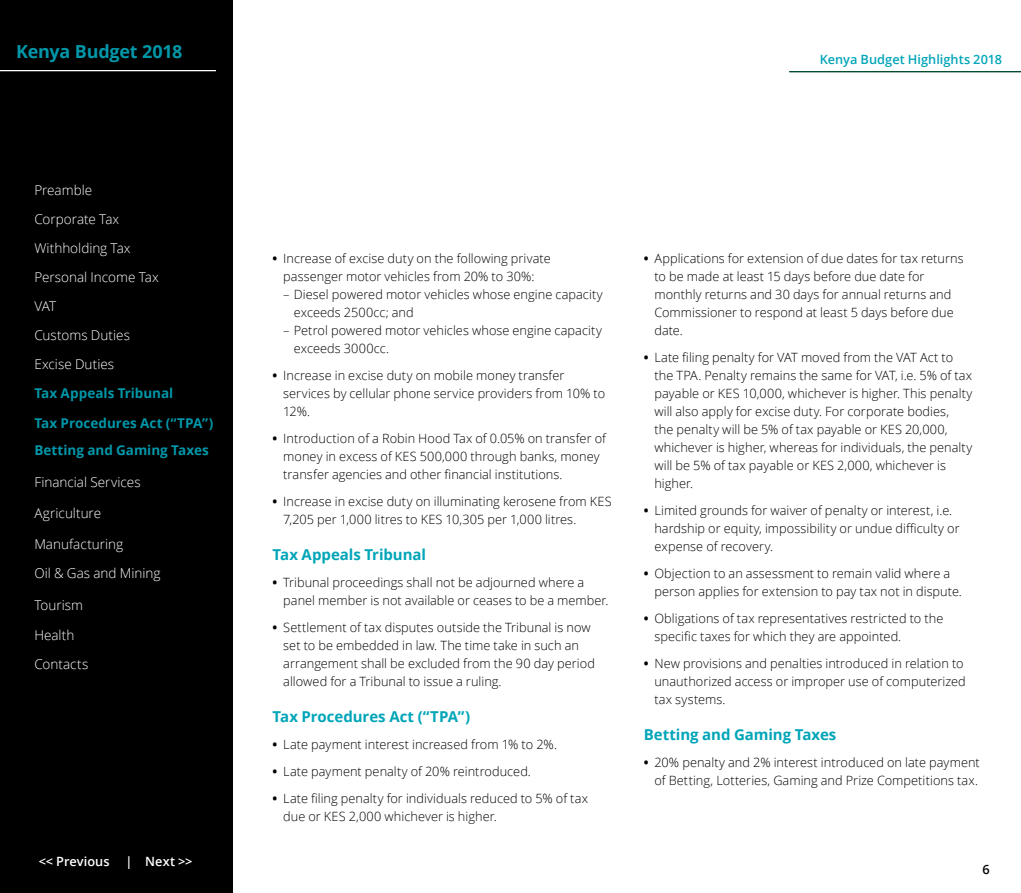
<style>
.page{position:relative;width:1021px;height:893px;background:#fff}
.page>*{position:absolute;margin:0;border:0;box-sizing:border-box;transform-origin:0 0}
.t1{font:700 18px "Open Sans";letter-spacing:-.01em;color:#0097a9}
.t2{font:700 15px "Open Sans";letter-spacing:-.005em;color:#00a5b8}
.t3{font:300 13.5px/29.1px "Open Sans";color:#fff}
.t4{font:700 13.5px/29.1px "Open Sans";color:#0097a9}
.t5{font:300 12.75px/18px "Open Sans";letter-spacing:.005em;color:#000}
.t6{font:600 12.75px "Open Sans";color:#00a5b8}
.t7{font:600 12.75px "Open Sans";letter-spacing:.005em;color:#fff}
.t8{font:600 12.75px "Open Sans";color:#000}
.s1{font-weight:700}
</style>
<div class="page">
<div style="left:0;top:0;width:232px;height:893px;background:#000"></div>
<hr style="left:789px;top:71px;width:231px;height:1px;background:#00492c">
<hr style="left:789px;top:72px;width:231px;height:1px;background:#00492c">
<hr style="left:0;top:70px;width:216px;height:1px;background:#fff">
<hr style="left:0;top:71px;width:216px;height:1px;background:#fff">
<h1 class="t1" style="left:16px;top:38px;width:168px">Kenya Budget 2018</h1>
<p class="t3" style="left:34px;top:175px;width:126px">Preamble<br>Corporate Tax<br>Withholding Tax<br>Personal Income Tax<br>VAT<br>Customs Duties<br>Excise Duties</p>
<p class="t4" style="left:34px;top:379px;width:180px">Tax Appeals Tribunal<br>Tax Procedures Act (“TPA”)</p>
<p class="t4" style="left:34px;top:435px;width:176px">Betting and Gaming Taxes</p>
<p class="t3" style="left:34px;top:467px;width:108px">Financial Services</p>
<p class="t3" style="left:34px;top:498px;width:68px">Agriculture</p>
<p class="t3" style="left:34px;top:529px;width:127px">Manufacturing<br>Oil &amp; Gas and Mining</p>
<p class="t3" style="left:34px;top:591px;width:56px">Tourism<br>Health<br>Contacts</p>
<p class="t6" style="left:819px;top:50px;width:184px">Kenya Budget Highlights 2018</p>
<p class="t5" style="left:272px;top:249px;width:280px;text-align:center"><span class="s1">•</span> Increase of excise duty on the following private passenger motor vehicles from 20% to 30%:</p>
<p class="t5" style="left:294px;top:285px;width:310px;text-indent:-11px">– Diesel powered motor vehicles whose engine capacity exceeds 2500cc; and</p>
<p class="t5" style="left:294px;top:321px;width:309px;text-indent:-11px">– Petrol powered motor vehicles whose engine capacity exceeds 3000cc.</p>
<p class="t5" style="left:283px;top:366px;width:323px;text-indent:-11px"><span class="s1">•</span> Increase in excise duty on mobile money transfer services by cellular phone service providers from 10% to<br>12%.</p>
<p class="t5" style="left:283px;top:429px;width:324px;text-indent:-11px"><span class="s1">•</span> Introduction of a Robin Hood Tax of 0.05% on transfer of money in excess of KES 500,000 through banks, money transfer agencies and other financial institutions.</p>
<p class="t5" style="left:283px;top:492px;width:330px;text-indent:-11px"><span class="s1">•</span> Increase in excise duty on illuminating kerosene from KES<br>7,205 per 1,000 litres to KES 10,305 per 1,000 litres.</p>
<p class="t2" style="left:272px;top:544px;width:155px">Tax Appeals Tribunal</p>
<p class="t5" style="left:283px;top:573px;width:327px;text-indent:-11px"><span class="s1">•</span> Tribunal proceedings shall not be adjourned where a panel member is not available or ceases to be a member.</p>
<p class="t5" style="left:283px;top:618px;width:313px;text-indent:-11px"><span class="s1">•</span> Settlement of tax disputes outside the Tribunal is now set to be embedded in law. The time take in such an arrangement shall be excluded from the 90 day period allowed for a Tribunal to issue a ruling.</p>
<p class="t2" style="left:272px;top:706px;width:199px">Tax Procedures Act (“TPA”)</p>
<p class="t5" style="left:272px;top:735px;width:286px"><span class="s1">•</span> Late payment interest increased from 1% to 2%.</p>
<p class="t5" style="left:272px;top:762px;width:260px"><span class="s1">•</span> Late payment penalty of 20% reintroduced.</p>
<p class="t5" style="left:283px;top:789px;width:306px;text-indent:-11px"><span class="s1">•</span> Late filing penalty for individuals reduced to 5% of tax due or KES 2,000 whichever is higher.</p>
<p class="t5" style="left:654px;top:249px;width:311px;text-indent:-11px"><span class="s1">•</span> Applications for extension of due dates for tax returns to be made at least 15 days before due date for monthly returns and 30 days for annual returns and Commissioner to respond at least 5 days before due date.</p>
<p class="t5" style="left:654px;top:348px;width:319px;text-indent:-11px"><span class="s1">•</span> Late filing penalty for VAT moved from the VAT Act to the TPA. Penalty remains the same for VAT, i.e. 5% of tax payable or KES 10,000, whichever is higher. This penalty will also apply for excise duty. For corporate bodies,<br>the penalty will be 5% of tax payable or KES 20,000, whichever is higher, whereas for individuals, the penalty will be 5% of tax payable or KES 2,000, whichever is higher.</p>
<p class="t5" style="left:654px;top:501px;width:307px;text-indent:-11px"><span class="s1">•</span> Limited grounds for waiver of penalty or interest, i.e. hardship or equity, impossibility or undue difficulty or expense of recovery.</p>
<p class="t5" style="left:654px;top:564px;width:309px;text-indent:-11px"><span class="s1">•</span> Objection to an assessment to remain valid where a person applies for extension to pay tax not in dispute.</p>
<p class="t5" style="left:654px;top:609px;width:290px;text-indent:-11px"><span class="s1">•</span> Obligations of tax representatives restricted to the specific taxes for which they are appointed.</p>
<p class="t5" style="left:654px;top:654px;width:313px;text-indent:-11px"><span class="s1">•</span> New provisions and penalties introduced in relation to unauthorized access or improper use of computerized tax systems.</p>
<p class="t2" style="left:643px;top:724px;width:194px">Betting and Gaming Taxes</p>
<p class="t5" style="left:643px;top:753px;width:337px;text-align:right"><span class="s1">•</span> 20% penalty and 2% interest introduced on late payment of Betting, Lotteries, Gaming and Prize Competitions tax.</p>
<p class="t7" style="left:39px;top:853px;width:155px">&lt;&lt; Previous | Next &gt;&gt;</p>
<p class="t8" style="left:982px;top:860px;width:9px">6</p>
</div>
